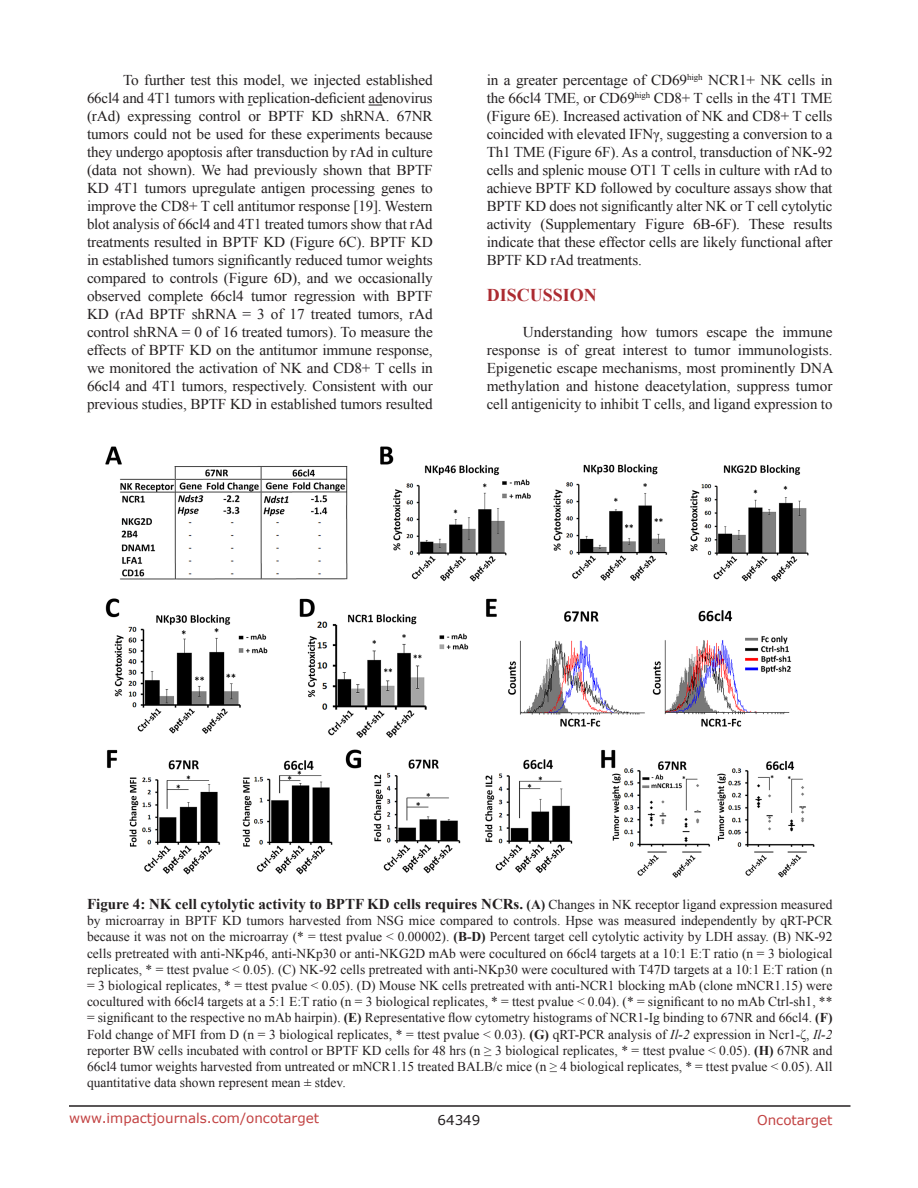
<style>
.page{position:relative;width:918px;height:1188px;background:#fff}
.page>*{position:absolute;margin:0;border:0;box-sizing:border-box;transform-origin:0 0}
.Heading{font:700 18px "Times New Roman";color:#ac2b31}
.BodyText{font:15px/18px "Times New Roman";letter-spacing:-.01em;color:#231f20;text-align:justify}
.figuretext{font:700 15px "Times New Roman";color:#231f20}
.figuretext-2{font:13.5px/16.2px "Times New Roman";color:#231f20;text-align:justify}
.t1{font:13.5px "Verdana";color:#c24141}
.t2{font:13.5px "Verdana";color:#231f20}
.s1{font-size:13.5px}
.s2{font-weight:400;font-size:13.5px}
.s3{font-weight:700}
.s4{font-style:italic}
</style>
<div class="page">
<hr style="left:69px;top:1105px;width:781px;height:2px;background:#231f20">
<svg style="left:369px;top:105px;width:13px;height:1px"></svg>
<img style="left:105px;top:446px;width:710px;height:432px">
<p class="BodyText" style="left:87px;top:71px;width:347px;text-indent:36px">To further test this model, we injected established 66cl4 and 4T1 tumors with replication-deficient adenovirus (rAd) expressing control or BPTF KD shRNA. 67NR tumors could not be used for these experiments because they undergo apoptosis after transduction by rAd in culture (data not shown). We had previously shown that BPTF KD 4T1 tumors upregulate antigen processing genes to improve the CD8+ T cell antitumor response [19]. Western blot analysis of 66cl4 and 4T1 treated tumors show that rAd treatments resulted in BPTF KD (Figure 6C). BPTF KD in established tumors significantly reduced tumor weights compared to controls (Figure 6D), and we occasionally observed complete 66cl4 tumor regression with BPTF KD (rAd BPTF shRNA = 3 of 17 treated tumors, rAd control shRNA = 0 of 16 treated tumors). To measure the effects of BPTF KD on the antitumor immune response, we monitored the activation of NK and CD8+ T cells in 66cl4 and 4T1 tumors, respectively. Consistent with our previous studies, BPTF KD in established tumors resulted</p>
<p class="BodyText" style="left:487px;top:71px;width:347px">in a greater percentage of CD69<sup>high</sup> NCR1+ NK cells in the 66cl4 TME, or CD69<sup>high</sup> CD8+ T cells in the 4T1 TME (Figure 6E). Increased activation of NK and CD8+ T cells coincided with elevated IFNγ, suggesting a conversion to a Th1 TME (Figure 6F). As a control, transduction of NK-92 cells and splenic mouse OT1 T cells in culture with rAd to achieve BPTF KD followed by coculture assays show that BPTF KD does not significantly alter NK or T cell cytolytic activity (Supplementary Figure 6B-6F). These results indicate that these effector cells are likely functional after BPTF KD rAd treatments.</p>
<p class="Heading" style="left:487px;top:283px;width:112px">DISCUSSION</p>
<p class="BodyText" style="left:487px;top:323px;width:348px;text-indent:36px">Understanding how tumors escape the immune response is of great interest to tumor immunologists.<br>Epigenetic escape mechanisms, most prominently DNA methylation and histone deacetylation, suppress tumor cell antigenicity to inhibit T cells, and ligand expression to</p>
<p class="figuretext" style="left:87px;top:894px;width:747px">Figure 4: NK cell cytolytic activity to BPTF KD cells requires NCRs. <span class="s1">(A)</span> <span class="s2">Changes in NK receptor ligand expression measured</span></p>
<p class="figuretext-2" style="left:87px;top:912px;width:747px">by microarray in BPTF KD tumors harvested from NSG mice compared to controls. Hpse was measured independently by qRT-PCR because it was not on the microarray (* = ttest pvalue &lt; 0.00002). <span class="s3">(B-D)</span> Percent target cell cytolytic activity by LDH assay. (B) NK-92 cells pretreated with anti-NKp46, anti-NKp30 or anti-NKG2D mAb were cocultured on 66cl4 targets at a 10:1 E:T ratio (n = 3 biological replicates, * = ttest pvalue &lt; 0.05). (C) NK-92 cells pretreated with anti-NKp30 were cocultured with T47D targets at a 10:1 E:T ration (n = 3 biological replicates, * = ttest pvalue &lt; 0.05). (D) Mouse NK cells pretreated with anti-NCR1 blocking mAb (clone mNCR1.15) were cocultured with 66cl4 targets at a 5:1 E:T ratio (n = 3 biological replicates, * = ttest pvalue &lt; 0.04). (* = significant to no mAb Ctrl-sh1, ** = significant to the respective no mAb hairpin). <span class="s3">(E)</span> Representative flow cytometry histograms of NCR1-Ig binding to 67NR and 66cl4. <span class="s3">(F)<br></span>Fold change of MFI from D (n = 3 biological replicates, * = ttest pvalue &lt; 0.03). <span class="s3">(G)</span> qRT-PCR analysis of <span class="s4">Il-2</span> expression in Ncr1-ζ, <span class="s4">Il-2 </span>reporter BW cells incubated with control or BPTF KD cells for 48 hrs (n ≥ 3 biological replicates, * = ttest pvalue &lt; 0.05). <span class="s3">(H)</span> 67NR and 66cl4 tumor weights harvested from untreated or mNCR1.15 treated BALB/c mice (n ≥ 4 biological replicates, * = ttest pvalue &lt; 0.05). All quantitative data shown represent mean ± stdev.</p>
<p class="t1" style="left:69px;top:1109px;width:252px">www.impactjournals.com/oncotarget</p>
<p class="t2" style="left:438px;top:1111px;width:44px">64349</p>
<p class="t1" style="left:757px;top:1111px;width:77px">Oncotarget</p>
</div>
